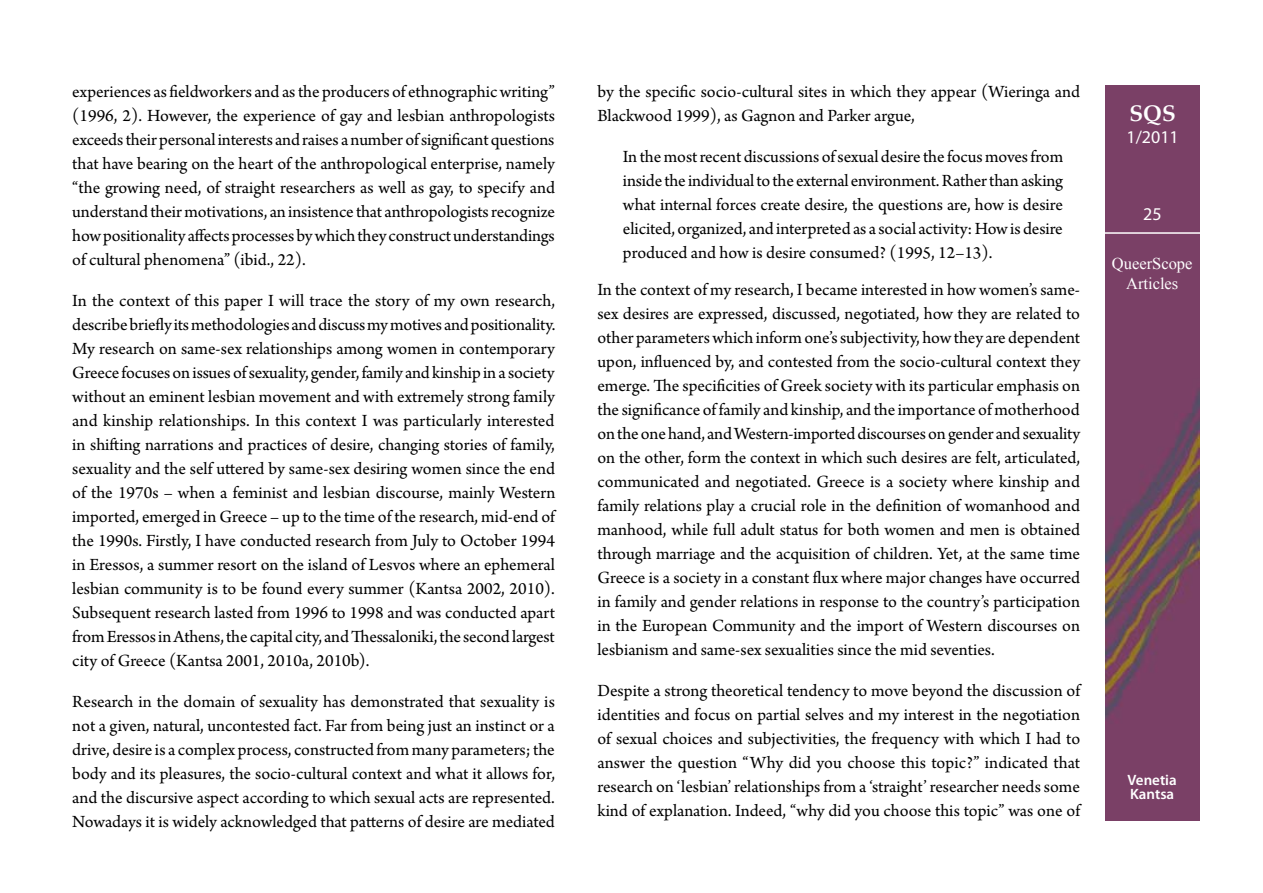
<style>
.page{position:relative;width:1263px;height:893px;background:#fff}
.page>*{position:absolute;margin:0;border:0;box-sizing:border-box;transform-origin:0 0}
.t1{font:700 22.5px "Palatino Linotype";color:#fff}
.t2{font:18px/24px "Arno Pro";color:#000;text-align:justify}
.t3{font:18px "Myriad Pro";color:#fff}
.t4{font:16.5px/19.8px "Times New Roman";color:#fff;text-align:center}
.t5{font:600 15px/13.5px "Myriad Pro";color:#fff}
</style>
<div class="page">
<img style="left:1106px;top:85px;width:93px;height:736px">
<hr style="left:1101px;top:232px;width:103px;height:2px;background:#fff">
<p class="t2" style="left:72px;top:81px;width:484px">experiences as fieldworkers and as the producers of ethnographic writing” (1996, 2). However, the experience of gay and lesbian anthropologists exceeds their personal interests and raises a number of significant questions that have bearing on the heart of the anthropological enterprise, namely “the growing need, of straight researchers as well as gay, to specify and understand their motivations, an insistence that anthropologists recognize how positionality affects processes by which they construct understandings of cultural phenomena” (ibid., 22).</p>
<p class="t2" style="left:72px;top:290px;width:485px">In the context of this paper I will trace the story of my own research, describe briefly its methodologies and discuss my motives and positionality.<br>My research on same-sex relationships among women in contemporary Greece focuses on issues of sexuality, gender, family and kinship in a society without an eminent lesbian movement and with extremely strong family and kinship relationships. In this context I was particularly interested in shifting narrations and practices of desire, changing stories of family, sexuality and the self uttered by same-sex desiring women since the end of the 1970s – when a feminist and lesbian discourse, mainly Western imported, emerged in Greece – up to the time of the research, mid-end of the 1990s. Firstly, I have conducted research from July to October 1994 in Eressos, a summer resort on the island of Lesvos where an ephemeral lesbian community is to be found every summer (Kantsa 2002, 2010).<br>Subsequent research lasted from 1996 to 1998 and was conducted apart from Eressos in Athens, the capital city, and Thessaloniki, the second largest city of Greece (Kantsa 2001, 2010a, 2010b).</p>
<p class="t2" style="left:72px;top:691px;width:484px">Research in the domain of sexuality has demonstrated that sexuality is not a given, natural, uncontested fact. Far from being just an instinct or a drive, desire is a complex process, constructed from many parameters; the body and its pleasures, the socio-cultural context and what it allows for, and the discursive aspect according to which sexual acts are represented.<br>Nowadays it is widely acknowledged that patterns of desire are mediated</p>
<p class="t2" style="left:597px;top:81px;width:484px">by the specific socio-cultural sites in which they appear (Wieringa and<br>Blackwood 1999), as Gagnon and Parker argue,</p>
<p class="t2" style="left:623px;top:146px;width:442px">In the most recent discussions of sexual desire the focus moves from inside the individual to the external environment. Rather than asking what internal forces create desire, the questions are, how is desire elicited, organized, and interpreted as a social activity: How is desire produced and how is desire consumed? (1995, 12–13).</p>
<p class="t2" style="left:597px;top:278px;width:484px">In the context of my research, I became interested in how women’s same&shy;sex desires are expressed, discussed, negotiated, how they are related to other parameters which inform one’s subjectivity, how they are dependent upon, influenced by, and contested from the socio-cultural context they emerge. The specificities of Greek society with its particular emphasis on the significance of family and kinship, and the importance of motherhood on the one hand, and Western-imported discourses on gender and sexuality on the other, form the context in which such desires are felt, articulated, communicated and negotiated. Greece is a society where kinship and family relations play a crucial role in the definition of womanhood and manhood, while full adult status for both women and men is obtained through marriage and the acquisition of children. Yet, at the same time Greece is a society in a constant flux where major changes have occurred in family and gender relations in response to the country’s participation in the European Community and the import of Western discourses on lesbianism and same-sex sexualities since the mid seventies.</p>
<p class="t2" style="left:597px;top:679px;width:484px">Despite a strong theoretical tendency to move beyond the discussion of identities and focus on partial selves and my interest in the negotiation of sexual choices and subjectivities, the frequency with which I had to answer the question “Why did you choose this topic?” indicated that research on ‘lesbian’ relationships from a ‘straight’ researcher needs some kind of explanation. Indeed, “why did you choose this topic” was one of</p>
<p class="t1" style="left:1129px;top:98px;width:48px">SQS</p>
<p class="t3" style="left:1126px;top:126px;width:54px">1/2011</p>
<p class="t3" style="left:1143px;top:203px;width:20px">25</p>
<p class="t4" style="left:1112px;top:253px;width:82px">QueerScope<br>Articles</p>
<p class="t5" style="left:1127px;top:773px;width:51px">Venetia<br>Kantsa</p>
</div>
